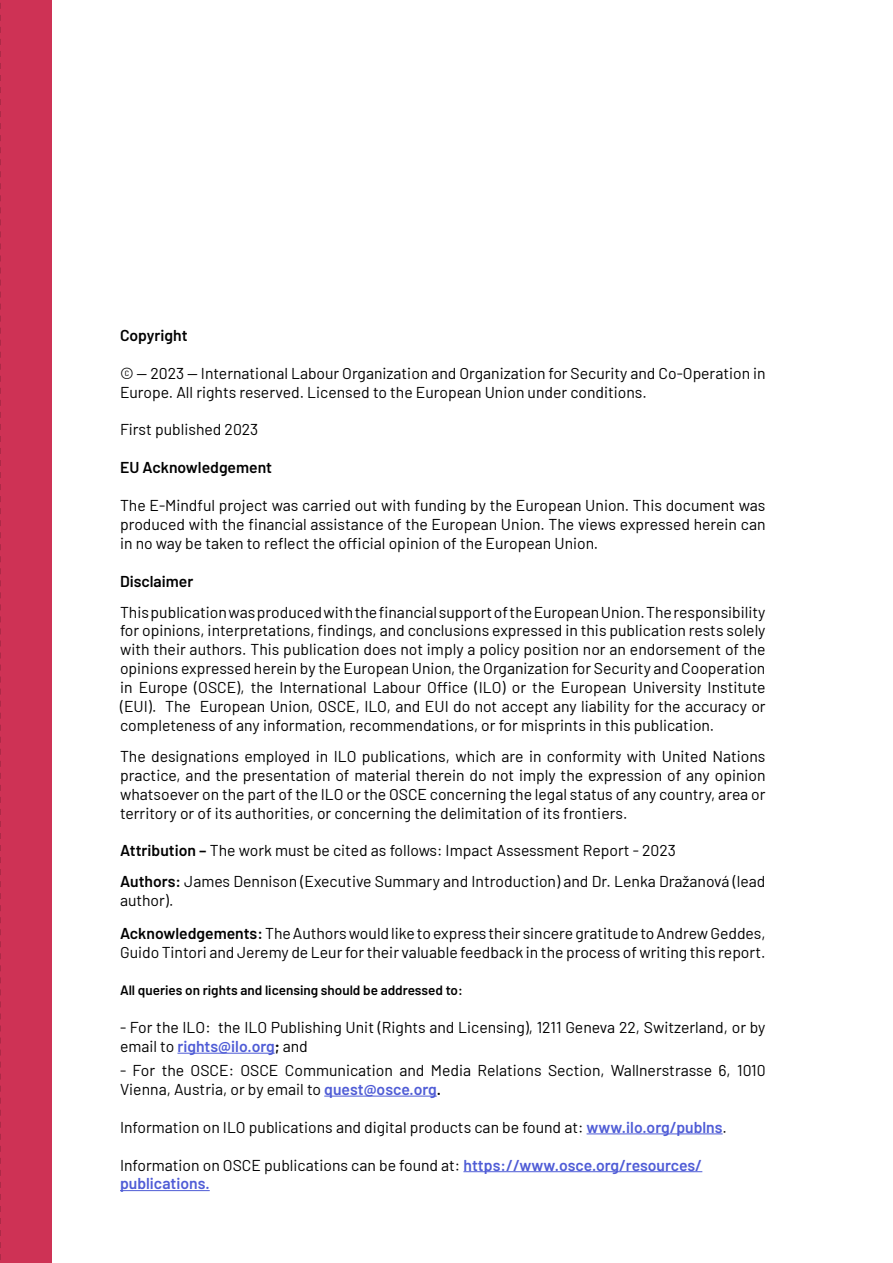
<style>
.page{position:relative;width:893px;height:1263px;background:#fff}
.page>*{position:absolute;margin:0;border:0;box-sizing:border-box;transform-origin:0 0}
.t1{font:15.75px/18.9px "Barlow";color:#000}
.t2{font:600 15.75px/18.9px "Barlow";color:#4f5cd6}
.t3{font:600 15.75px "Barlow";color:#000}
.t4{font:600 13.5px "Barlow";color:#000}
.s1{font-weight:600}
.s2{font-weight:600;color:#4f5cd6}
.s3{font-weight:400;color:#000}
</style>
<div class="page">
<hr style="left:177px;top:1053px;width:98px;height:1px;background:#4f5cd6">
<hr style="left:324px;top:1096px;width:113px;height:1px;background:#4f5cd6">
<hr style="left:587px;top:1133px;width:136px;height:1px;background:#4f5cd6">
<hr style="left:463px;top:1171px;width:239px;height:1px;background:#4f5cd6">
<hr style="left:120px;top:1190px;width:90px;height:1px;background:#4f5cd6">
<div style="left:0;top:0;width:51px;height:1263px;background:#ce3255"></div>
<svg style="left:0;top:3px;width:1px;height:1257px"></svg>
<p class="t3" style="left:120px;top:324px;width:69px">Copyright</p>
<p class="t1" style="left:120px;top:362px;width:647px">© — 2023 — International Labour Organization and Organization for Security and Co-Operation in<br>Europe. All rights reserved. Licensed to the European Union under conditions.</p>
<p class="t1" style="left:120px;top:419px;width:140px">First published 2023</p>
<p class="t3" style="left:120px;top:456px;width:154px">EU Acknowledgement</p>
<p class="t1" style="left:120px;top:495px;width:647px;text-align:justify">The E-Mindful project was carried out with funding by the European Union. This document was produced with the financial assistance of the European Union. The views expressed herein can in no way be taken to reflect the official opinion of the European Union.</p>
<p class="t3" style="left:120px;top:569px;width:75px">Disclaimer</p>
<p class="t1" style="left:120px;top:601px;width:647px;text-align:justify">This publication was produced with the financial support of the European Union. The responsibility for opinions, interpretations, findings, and conclusions expressed in this publication rests solely with their authors. This publication does not imply a policy position nor an endorsement of the opinions expressed herein by the European Union, the Organization for Security and Cooperation in Europe (OSCE), the International Labour Office (ILO) or the European University Institute (EUI). The European Union, OSCE, ILO, and EUI do not accept any liability for the accuracy or completeness of any information, recommendations, or for misprints in this publication.</p>
<p class="t1" style="left:120px;top:745px;width:647px;text-align:justify">The designations employed in ILO publications, which are in conformity with United Nations practice, and the presentation of material therein do not imply the expression of any opinion whatsoever on the part of the ILO or the OSCE concerning the legal status of any country, area or territory or of its authorities, or concerning the delimitation of its frontiers.</p>
<p class="t1" style="left:120px;top:840px;width:557px"><span class="s1">Attribution –</span> The work must be cited as follows: Impact Assessment Report - 2023</p>
<p class="t1" style="left:120px;top:871px;width:647px"><span class="s1">Authors:</span> James Dennison (Executive Summary and Introduction) and Dr. Lenka Dražanová (lead author).</p>
<p class="t1" style="left:120px;top:922px;width:647px"><span class="s1">Acknowledgements:</span> The Authors would like to express their sincere gratitude to Andrew Geddes,<br>Guido Tintori and Jeremy de Leur for their valuable feedback in the process of writing this report.</p>
<p class="t4" style="left:120px;top:980px;width:344px">All queries on rights and licensing should be addressed to:</p>
<p class="t1" style="left:120px;top:1017px;width:647px">- For the ILO: the ILO Publishing Unit (Rights and Licensing), 1211 Geneva 22, Switzerland, or by email to <span class="s2">rights@ilo.org</span><span class="s1">;</span> and</p>
<p class="t1" style="left:120px;top:1060px;width:647px">- For the OSCE: OSCE Communication and Media Relations Section, Wallnerstrasse 6, 1010<br>Vienna, Austria, or by email to <span class="s2">quest@osce.org</span><span class="s1">.</span></p>
<p class="t1" style="left:120px;top:1116px;width:608px">Information on ILO publications and digital products can be found at: <span class="s2">www.ilo.org/publns</span>.</p>
<p class="t2" style="left:120px;top:1154px;width:584px"><span class="s3">Information on OSCE publications can be found at:</span> https://www.osce.org/resources/ publications.</p>
</div>
